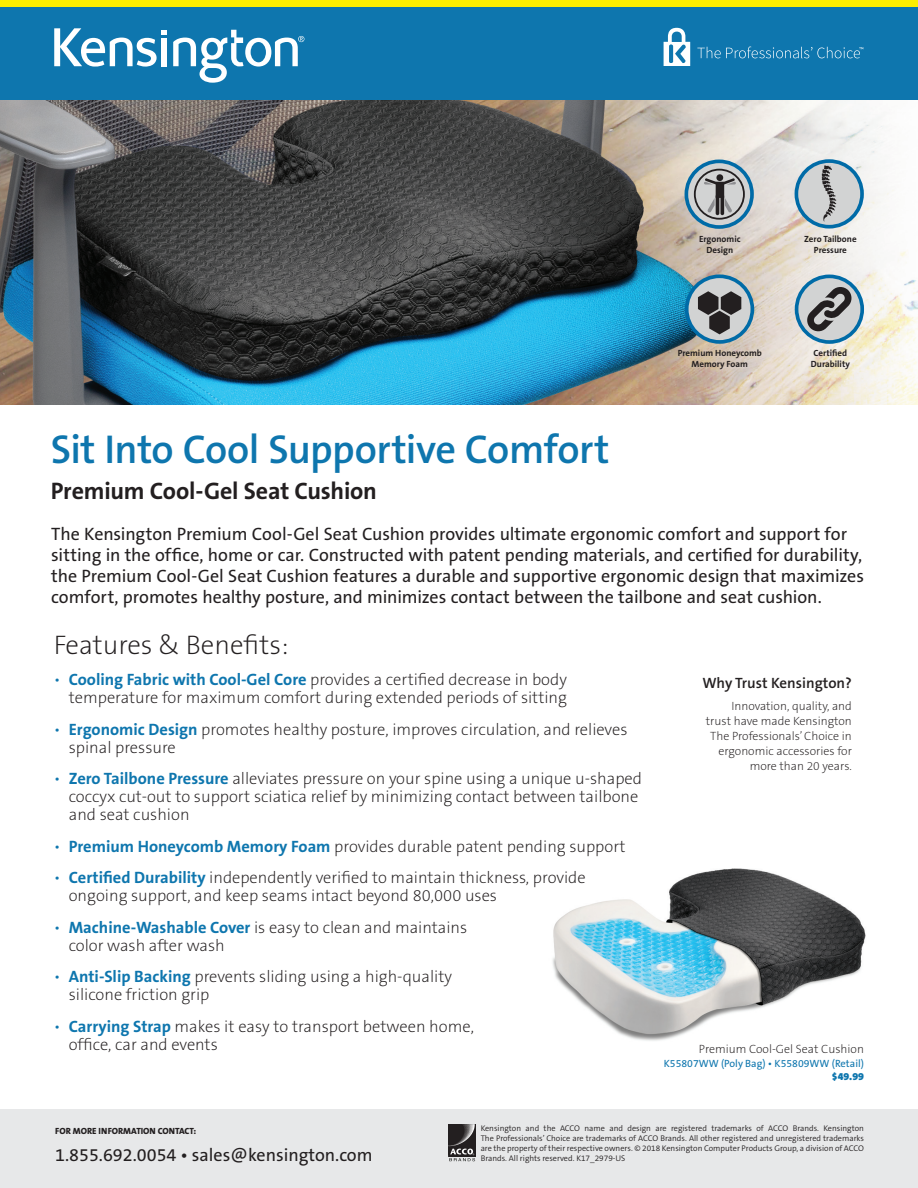
<style>
.page{position:relative;width:918px;height:1188px;background:#fff}
.page>*{position:absolute;margin:0;border:0;box-sizing:border-box;transform-origin:0 0}
.Headline{font:40.5px "The Sans KENSINGTON6 SB";letter-spacing:-.01em;color:#0e76ae}
.Features{font:27px "The Sans KENSINGTON2 XL";color:#231f20}
.Subhead{font:24px "The Sans KENSINGTON7 Bd";letter-spacing:-.01em;color:#231f20}
.Intro{font:18px/21px "The Sans KENSINGTON5 Rg";letter-spacing:-.005em;color:#231f20}
.t1{font:16.5px/18px "The Sans KENSINGTON2 XL";color:#231f20}
.Why{font:15px "The Sans KENSINGTON6 SB";color:#231f20}
.Because{font:12px/15px "The Sans KENSINGTON2 XL";color:#231f20;text-align:right}
.Product{font:12px "The Sans KENSINGTON2 XL";color:#231f20}
.SKU{font:10.5px "The Sans KENSINGTON5 Rg";color:#0e76ae}
.Price{font:10.5px "The Sans KENSINGTON9 Bk";color:#0e76ae}
.Icon_Copy{font:9px/10.8px "The Sans KENSINGTON7 Bd";color:#231f20;text-align:center}
.t2{font:9px "The Sans KENSINGTON8 XB";color:#231f20}
.t3{font:8.25px/9.9px "The Sans KENSINGTON4 SL";color:#231f20;text-align:justify}
.s1{color:#0e76ae}
.s2{font-family:"The Sans KENSINGTON7 Bd";color:#0e76ae}
</style>
<div class="page">
<img style="left:552px;top:868px;width:314px;height:173px">
<img style="left:0;top:100px;width:918px;height:305px">
<div style="left:0;top:1109px;width:918px;height:79px;background:#e7e8e9"></div>
<div style="left:0;top:8px;width:918px;height:92px;background:#0e76ae"></div>
<svg style="left:173px;top:30px;width:131px;height:53px"></svg>
<svg style="left:54px;top:28px;width:113px;height:39px"></svg>
<div style="left:0;top:0;width:918px;height:8px;background:#fcee01"></div>
<svg style="left:697px;top:47px;width:166px;height:11px"></svg>
<svg style="left:664px;top:28px;width:26px;height:38px"></svg>
<img style="left:449px;top:1125px;width:27px;height:32px">
<svg style="left:449px;top:1149px;width:26px;height:12px"></svg>
<div style="left:796px;top:161px;width:66px;height:66px;background:#d2d3d3;border-radius:50%"></div>
<div style="left:795px;top:159px;width:69px;height:70px;border:4px solid #006ba7;border-radius:50%"></div>
<svg style="left:822px;top:165px;width:14px;height:57px"></svg>
<svg style="left:687px;top:276px;width:65px;height:66px"></svg>
<div style="left:685px;top:274px;width:69px;height:70px;border:4px solid #006ba7;border-radius:50%"></div>
<svg style="left:698px;top:291px;width:43px;height:43px;background:#696869"></svg>
<svg style="left:797px;top:276px;width:65px;height:66px"></svg>
<div style="left:795px;top:275px;width:69px;height:69px;border:4px solid #006ba7;border-radius:50%"></div>
<svg style="left:806px;top:286px;width:47px;height:46px;background:#929292"></svg>
<svg style="left:686px;top:161px;width:66px;height:66px;background:#b0bbc1"></svg>
<div style="left:685px;top:160px;width:69px;height:69px;border:4px solid #006ba7;border-radius:50%"></div>
<div style="left:694px;top:169px;width:51px;height:51px;border:2px solid #231f20;border-radius:50%"></div>
<div style="left:716px;top:182px;width:8px;height:16px;background:#231f20"></div>
<hr style="left:716px;top:194px;width:3px;height:21px;background:#231f20;border-radius:2px">
<svg style="left:720px;top:194px;width:4px;height:21px"></svg>
<svg style="left:707px;top:198px;width:8px;height:15px"></svg>
<svg style="left:725px;top:198px;width:7px;height:15px"></svg>
<svg style="left:704px;top:174px;width:32px;height:11px"></svg>
<p class="Headline" style="left:51px;top:427px;width:560px">Sit Into Cool Supportive Comfort</p>
<p class="Subhead" style="left:51px;top:478px;width:328px">Premium Cool-Gel Seat Cushion</p>
<p class="Icon_Copy" style="left:699px;top:234px;width:43px">Ergonomic<br>Design</p>
<p class="Icon_Copy" style="left:678px;top:348px;width:86px">Premium Honeycomb</p>
<p class="Icon_Copy" style="left:692px;top:359px;width:58px">Memory Foam</p>
<p class="Icon_Copy" style="left:804px;top:234px;width:54px">Zero Tailbone<br>Pressure</p>
<p class="Icon_Copy" style="left:814px;top:348px;width:35px">Certified</p>
<p class="Icon_Copy" style="left:811px;top:359px;width:40px">Durability</p>
<p class="Intro" style="left:51px;top:524px;width:814px">The Kensington Premium Cool-Gel Seat Cushion provides ultimate ergonomic comfort and support for sitting in the office, home or car. Constructed with patent pending materials, and certified for durability, the Premium Cool-Gel Seat Cushion features a durable and supportive ergonomic design that maximizes comfort, promotes healthy posture, and minimizes contact between the tailbone and seat cushion.</p>
<p class="Features" style="left:54px;top:630px;width:236px">Features &amp; Benefits:</p>
<p class="t1" style="left:54px;top:671px;width:515px;text-align:right"><span class="s1">•</span> <span class="s2">Cooling Fabric with Cool-Gel Core</span> provides a certified decrease in body temperature for maximum comfort during extended periods of sitting</p>
<p class="t1" style="left:69px;top:721px;width:560px;text-indent:-15px"><span class="s1">•</span> <span class="s2">Ergonomic Design</span> promotes healthy posture, improves circulation, and relieves spinal pressure</p>
<p class="t1" style="left:69px;top:770px;width:575px;text-indent:-15px"><span class="s1">•</span> <span class="s2">Zero Tailbone Pressure</span> alleviates pressure on your spine using a unique u-shaped coccyx cut-out to support sciatica relief by minimizing contact between tailbone and seat cushion</p>
<p class="t1" style="left:54px;top:838px;width:573px"><span class="s1">•</span> <span class="s2">Premium Honeycomb Memory Foam</span> provides durable patent pending support</p>
<p class="t1" style="left:69px;top:869px;width:518px;text-indent:-15px"><span class="s1">•</span> <span class="s2">Certified Durability</span> independently verified to maintain thickness, provide ongoing support, and keep seams intact beyond 80,000 uses</p>
<p class="t1" style="left:69px;top:919px;width:400px;text-indent:-15px"><span class="s1">•</span> <span class="s2">Machine-Washable Cover</span> is easy to clean and maintains color wash after wash</p>
<p class="t1" style="left:69px;top:968px;width:385px;text-indent:-15px"><span class="s1">•</span> <span class="s2">Anti-Slip Backing</span> prevents sliding using a high-quality silicone friction grip</p>
<p class="t1" style="left:69px;top:1018px;width:407px;text-indent:-15px"><span class="s1">•</span> <span class="s2">Carrying Strap</span> makes it easy to transport between home, office, car and events</p>
<p class="Why" style="left:702px;top:675px;width:151px">Why Trust Kensington?</p>
<p class="Because" style="left:706px;top:699px;width:148px">Innovation, quality, and trust have made Kensington<br>The Professionals’ Choice in ergonomic accessories for more than 20 years.</p>
<p class="Product" style="left:699px;top:1043px;width:167px">Premium Cool-Gel Seat Cushion</p>
<p class="SKU" style="left:664px;top:1058px;width:202px">K55807WW (Poly Bag) • K55809WW (Retail)</p>
<p class="Price" style="left:832px;top:1071px;width:34px">$49.99</p>
<p class="t2" style="left:55px;top:1126px;width:143px">FOR MORE INFORMATION CONTACT:</p>
<p class="Intro" style="left:55px;top:1145px;width:319px">1.855.692.0054 • sales@kensington.com</p>
<p class="t3" style="left:481px;top:1124px;width:385px">Kensington and the ACCO name and design are registered trademarks of ACCO Brands. Kensington The Professionals’ Choice are trademarks of ACCO Brands. All other registered and unregistered trademarks are the property of their respective owners. © 2018 Kensington Computer Products Group, a division of ACCO Brands. All rights reserved. K17_2979-US</p>
</div>
